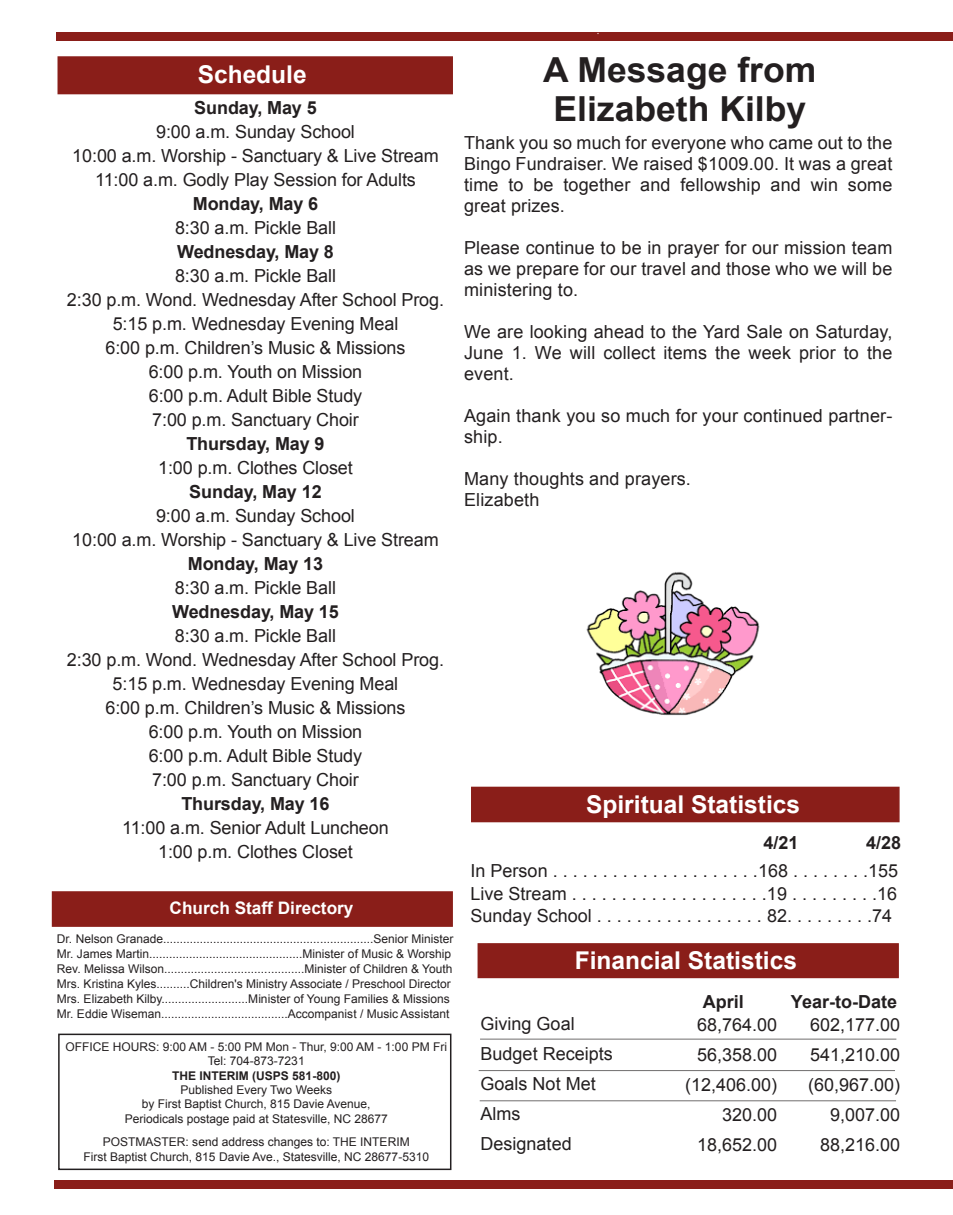
<style>
.page{position:relative;width:953px;height:1215px;background:#fff}
.page>*{position:absolute;margin:0;border:0;box-sizing:border-box;transform-origin:0 0}
.t1{font:700 34.5px/39px "Arial";color:#231f20}
.t2{font:700 24.45px "Arial";color:#fff}
.t3{font:18px/24px "Arial";letter-spacing:-.005em;color:#231f20;text-align:center}
.t4{font:700 18px "Arial";letter-spacing:-.005em;color:#231f20}
.t5{font:700 17.25px "Arial";color:#fff}
.t6{font:12px/15px "Arial";color:#231f20;text-align:center}
.t7{font:700 12px "Arial";color:#231f20}
</style>
<div class="page">
<div style="left:57px;top:56px;width:396px;height:38px;background:#8a1e19;border:4px solid #8a1e19"></div>
<div style="left:471px;top:787px;width:428px;height:35px;background:#8a1e19"></div>
<div style="left:52px;top:891px;width:401px;height:36px;background:#8a1e19;border:2px solid #8a1e19"></div>
<div style="left:58px;top:1034px;width:393px;height:136px;border:2px solid #231f20"></div>
<div style="left:477px;top:943px;width:421px;height:35px;background:#8a1e19;border:2px solid #8a1e19"></div>
<hr style="left:478px;top:1070px;width:416px;height:1px;background:#706e6e">
<hr style="left:480px;top:1039px;width:416px;height:1px;background:#706e6e">
<hr style="left:479px;top:1101px;width:416px;height:1px;background:#706e6e">
<div style="left:54px;top:1181px;width:898px;height:8px;background:#8a1e19"></div>
<div style="left:57px;top:32px;width:895px;height:8px;background:#8a1e19"></div>
<img style="left:586px;top:572px;width:174px;height:144px">
<h2 class="t2" style="left:198px;top:58px;width:110px">Schedule</h2>
<p class="t4" style="left:194px;top:96px;width:124px">Sunday, May 5</p>
<p class="t3" style="left:72px;top:120px;width:368px">9:00 a.m. Sunday School<br>10:00 a.m. Worship - Sanctuary &amp; Live Stream<br>11:00 a.m. Godly Play Session for Adults</p>
<p class="t4" style="left:193px;top:192px;width:127px">Monday, May 6</p>
<p class="t3" style="left:175px;top:216px;width:162px">8:30 a.m. Pickle Ball</p>
<p class="t4" style="left:177px;top:240px;width:158px">Wednesday, May 8</p>
<p class="t3" style="left:67px;top:264px;width:378px">8:30 a.m. Pickle Ball<br>2:30 p.m. Wond. Wednesday After School Prog.<br>5:15 p.m. Wednesday Evening Meal<br>6:00 p.m. Children’s Music &amp; Missions<br>6:00 p.m. Youth on Mission<br>6:00 p.m. Adult Bible Study<br>7:00 p.m. Sanctuary Choir</p>
<p class="t4" style="left:186px;top:432px;width:140px">Thursday, May 9</p>
<p class="t3" style="left:158px;top:456px;width:196px">1:00 p.m. Clothes Closet</p>
<p class="t4" style="left:189px;top:480px;width:134px">Sunday, May 12</p>
<p class="t3" style="left:72px;top:504px;width:368px">9:00 a.m. Sunday School<br>10:00 a.m. Worship - Sanctuary &amp; Live Stream</p>
<p class="t4" style="left:188px;top:552px;width:137px">Monday, May 13</p>
<p class="t3" style="left:175px;top:576px;width:162px">8:30 a.m. Pickle Ball</p>
<p class="t4" style="left:172px;top:600px;width:168px">Wednesday, May 15</p>
<p class="t3" style="left:67px;top:624px;width:378px">8:30 a.m. Pickle Ball<br>2:30 p.m. Wond. Wednesday After School Prog.<br>5:15 p.m. Wednesday Evening Meal<br>6:00 p.m. Children’s Music &amp; Missions<br>6:00 p.m. Youth on Mission<br>6:00 p.m. Adult Bible Study<br>7:00 p.m. Sanctuary Choir</p>
<p class="t4" style="left:181px;top:792px;width:150px">Thursday, May 16</p>
<p class="t3" style="left:122px;top:816px;width:268px">11:00 a.m. Senior Adult Luncheon<br>1:00 p.m. Clothes Closet</p>
<p class="t5" style="left:170px;top:896px;width:185px">Church Staff Directory</p>
<p class="t6" style="left:57px;top:931px;width:398px;text-align:left">Dr. Nelson Granade...............................................................Senior Minister Mr. James Martin..............................................Minister of Music &amp; Worship Rev. Melissa Wilson..........................................Minister of Children &amp; Youth Mrs. Kristina Kyles..........Children's Ministry Associate / Preschool Director Mrs. Elizabeth Kilby..........................Minister of Young Families &amp; Missions Mr. Eddie Wiseman......................................Accompanist / Music Assistant</p>
<p class="t6" style="left:66px;top:1040px;width:383px;line-height:14.4px">OFFICE HOURS: 9:00 AM - 5:00 PM Mon - Thur, 9:00 AM - 1:00 PM Fri<br>Tel: 704-873-7231</p>
<p class="t7" style="left:172px;top:1067px;width:170px">THE INTERIM (USPS 581-800)</p>
<p class="t6" style="left:125px;top:1083px;width:264px;line-height:14.4px">Published Every Two Weeks<br>by First Baptist Church, 815 Davie Avenue,<br>Periodicals postage paid at Statesville, NC 28677</p>
<p class="t6" style="left:83px;top:1135px;width:347px;line-height:14.4px">POSTMASTER: send address changes to: THE INTERIM<br>First Baptist Church, 815 Davie Ave., Statesville, NC 28677-5310</p>
<h1 class="t1" style="left:543px;top:51px;width:274px">A Message from<br>Elizabeth Kilby</h1>
<p class="t3" style="left:464px;top:133px;width:429px;line-height:21px;text-align:justify">Thank you so much for everyone who came out to the Bingo Fundraiser. We raised $1009.00. It was a great time to be together and fellowship and win some great prizes.</p>
<p class="t3" style="left:464px;top:238px;width:429px;line-height:21px;text-align:justify">Please continue to be in prayer for our mission team as we prepare for our travel and those who we will be ministering to.</p>
<p class="t3" style="left:464px;top:322px;width:430px;line-height:21px;text-align:justify">We are looking ahead to the Yard Sale on Saturday, June 1. We will collect items the week prior to the event.</p>
<p class="t3" style="left:464px;top:406px;width:429px;line-height:21px;text-align:left">Again thank you so much for your continued partner&shy;ship.</p>
<p class="t3" style="left:464px;top:469px;width:228px;line-height:21px;text-align:left">Many thoughts and prayers.<br>Elizabeth</p>
<h2 class="t2" style="left:586px;top:788px;width:215px">Spiritual Statistics</h2>
<p class="t4" style="left:763px;top:831px;width:37px">4/21</p>
<p class="t4" style="left:866px;top:831px;width:37px">4/28</p>
<p class="t3" style="left:470px;top:860px;width:429px;line-height:22.5px;text-align:justify">In Person . . . . . . . . . . . . . . . . . . . . .168 . . . . . . . .155<br>Live Stream . . . . . . . . . . . . . . . . . . . .19 . . . . . . . . .16<br>Sunday School . . . . . . . . . . . . . . . . . 82. . . . . . . . .74</p>
<h2 class="t2" style="left:574px;top:944px;width:224px">Financial Statistics</h2>
<p class="t3" style="left:480px;top:1009px;width:134px;line-height:30px;text-align:left">Giving Goal<br>Budget Receipts<br>Goals Not Met<br>Alms<br>Designated</p>
<p class="t4" style="left:702px;top:989px;width:43px">April</p>
<p class="t4" style="left:790px;top:990px;width:108px">Year-to-Date</p>
<p class="t3" style="left:685px;top:1010px;width:94px;line-height:30px;text-align:right">68,764.00<br>56,358.00 (12,406.00)<br>320.00<br>18,652.00</p>
<p class="t3" style="left:808px;top:1010px;width:94px;line-height:30px;text-align:right">602,177.00<br>541,210.00 (60,967.00)<br>9,007.00<br>88,216.00</p>
</div>
